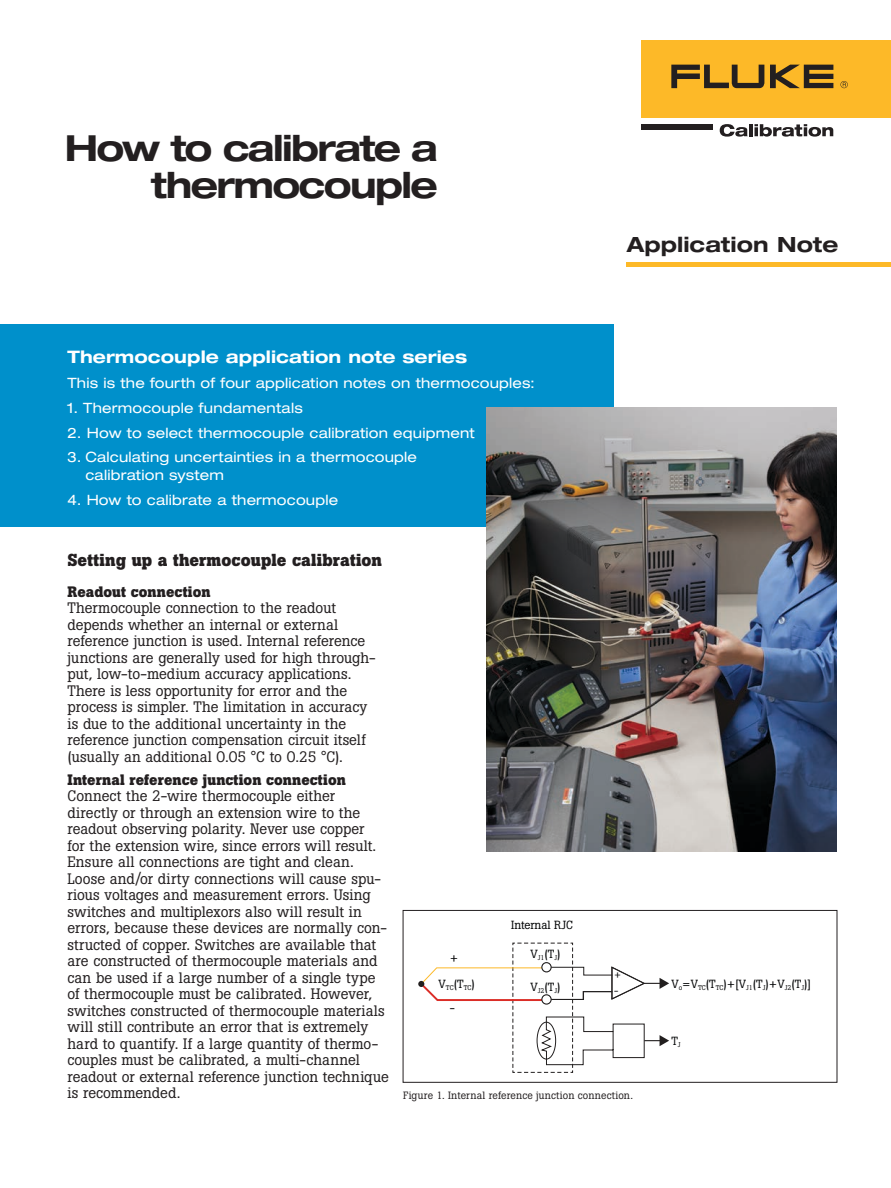
<style>
.page{position:relative;width:891px;height:1188px;background:#fff}
.page>*{position:absolute;margin:0;border:0;box-sizing:border-box;transform-origin:0 0}
.t1{font:700 expanded 36px/37.5px "Helvetica Neue LT Std";letter-spacing:-.045em;color:#231f20;text-align:right}
.t2{font:700 expanded 21px "Helvetica Neue LT Std";color:#231f20}
.t3{font:700 expanded 17.25px "Helvetica Neue LT Std";letter-spacing:.005em;color:#fff}
.t4{font:700 17.25px "Boton Pro";letter-spacing:.01em;color:#231f20}
.t5{font:15px/16.5px "Boton Pro";color:#231f20}
.t6{font:700 15px "Boton Pro";letter-spacing:.005em;color:#231f20}
.t7{font:expanded 14.25px/18px "Helvetica Neue LT Std";letter-spacing:.01em;color:#fff}
.t8{font:11.7px "Boton Pro";color:#010203}
.t9{font:10.5px "Boton Pro";letter-spacing:.015em;color:#231f20}
.t10{font:9.75px/16px "Boton Pro";color:#010203}
</style>
<div class="page">
<div style="left:641px;top:40px;width:250px;height:78px;background:#fdb928"></div>
<svg style="left:671px;top:65px;width:162px;height:23px"></svg>
<svg style="left:840px;top:81px;width:8px;height:7px"></svg>
<div style="left:641px;top:124px;width:72px;height:6px;background:#231f20"></div>
<svg style="left:720px;top:124px;width:28px;height:13px"></svg>
<hr style="left:749px;top:124px;width:4px;height:12px;background:#231f20">
<svg style="left:755px;top:124px;width:78px;height:13px"></svg>
<hr style="left:627px;top:263px;width:264px;height:4px;background:#fdb928">
<div style="left:0;top:324px;width:613px;height:202px;background:#0090cb"></div>
<img style="left:486px;top:407px;width:351px;height:444px">
<svg style="left:418px;top:942px;width:251px;height:131px"></svg>
<div style="left:542px;top:963px;width:9px;height:9px;background:#fff;border-radius:50%"></div>
<div style="left:541px;top:962px;width:11px;height:10px;border:1px solid #221f1f;border-radius:50%"></div>
<svg style="left:542px;top:995px;width:9px;height:9px"></svg>
<div style="left:541px;top:994px;width:11px;height:11px;border:1px solid #221f1f;border-radius:50%"></div>
<div style="left:537px;top:1022px;width:19px;height:38px;border:1px solid #221f1f;border-radius:50%"></div>
<div style="left:403px;top:910px;width:434px;height:173px;border:1px solid #231f20"></div>
<h1 class="t1" style="left:65px;top:128px;width:374px">How to calibrate a thermocouple</h1>
<p class="t3" style="left:68px;top:346px;width:401px">Thermocouple application note series</p>
<p class="t7" style="left:68px;top:374px;width:469px">This is the fourth of four application notes on thermocouples:</p>
<p class="t7" style="left:68px;top:399px;width:237px">1. Thermocouple fundamentals</p>
<p class="t7" style="left:68px;top:423px;width:409px">2. How to select thermocouple calibration equipment</p>
<p class="t7" style="left:85px;top:448px;width:333px;text-indent:-18px">3. Calculating uncertainties in a thermocouple calibration system</p>
<p class="t7" style="left:68px;top:491px;width:272px">4. How to calibrate a thermocouple</p>
<h2 class="t2" style="left:627px;top:231px;width:213px">Application Note</h2>
<p class="t4" style="left:68px;top:549px;width:316px">Setting up a thermocouple calibration</p>
<p class="t6" style="left:68px;top:582px;width:145px">Readout connection</p>
<p class="t5" style="left:68px;top:600px;width:310px">Thermocouple connection to the readout depends whether an internal or external reference junction is used. Internal reference junctions are generally used for high through&shy;put, low-to-medium accuracy applications.<br>There is less opportunity for error and the process is simpler. The limitation in accuracy is due to the additional uncertainty in the reference junction compensation circuit itself (usually an additional 0.05 °C to 0.25 °C).</p>
<p class="t6" style="left:68px;top:770px;width:280px">Internal reference junction connection</p>
<p class="t5" style="left:68px;top:788px;width:323px">Connect the 2-wire thermocouple either directly or through an extension wire to the readout observing polarity. Never use copper<br>for the extension wire, since errors will result.<br>Ensure all connections are tight and clean.<br>Loose and/or dirty connections will cause spu&shy;rious voltages and measurement errors. Using switches and multiplexors also will result in errors, because these devices are normally con&shy;structed of copper. Switches are available that are constructed of thermocouple materials and can be used if a large number of a single type of thermocouple must be calibrated. However, switches constructed of thermocouple materials will still contribute an error that is extremely hard to quantify. If a large quantity of thermo&shy;couples must be calibrated, a multi-channel readout or external reference junction technique is recommended.</p>
<p class="t8" style="left:450px;top:950px;width:10px">+</p>
<p class="t8" style="left:439px;top:977px;width:38px">V<sub>TC</sub>(T<sub>TC</sub>)</p>
<p class="t8" style="left:450px;top:1000px;width:7px">-</p>
<p class="t8" style="left:511px;top:918px;width:63px">Internal RJC</p>
<p class="t8" style="left:531px;top:946px;width:32px">V<sub>J1</sub>(T<sub>J</sub>)</p>
<p class="t8" style="left:531px;top:979px;width:32px">V<sub>J2</sub>(T<sub>J</sub>)</p>
<p class="t10" style="left:614px;top:967px;width:9px">+ -</p>
<p class="t8" style="left:671px;top:976px;width:141px">V<sub>o</sub>=V<sub>TC</sub>(T<sub>TC</sub>)+[V<sub>J1</sub>(T<sub>J</sub>)+V<sub>J2</sub>(T<sub>J</sub>)]</p>
<p class="t8" style="left:671px;top:1034px;width:11px">T<sub>J</sub></p>
<p class="t9" style="left:403px;top:1088px;width:231px">Figure 1. Internal reference junction connection.</p>
</div>
